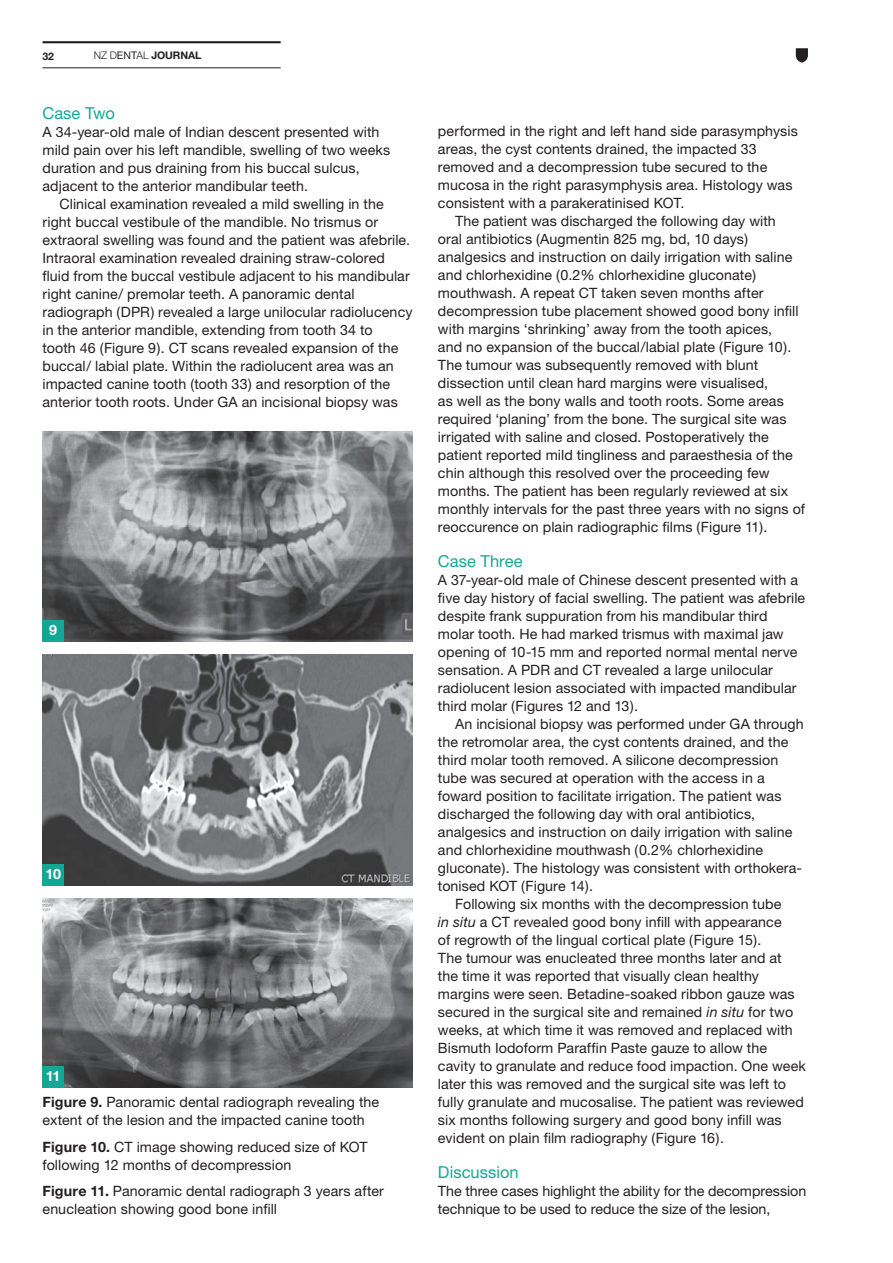
<style>
.page{position:relative;width:893px;height:1263px;background:#fff}
.page>*{position:absolute;margin:0;border:0;box-sizing:border-box;transform-origin:0 0}
.t1{font:16.5px "Helvetica Neue";color:#15a796}
.t2{font:14.25px/18px "Helvetica Neue";letter-spacing:.005em;color:#231f20}
.t3{font:700 14.25px "Helvetica Neue";color:#fff}
.t4{font:700 10.5px "Helvetica Neue";letter-spacing:-.01em;color:#231f20}
.s1{font-weight:300}
.s2{font-weight:400}
.s3{font-weight:700}
.s4{font-style:italic}
</style>
<div class="page">
<img style="left:43px;top:431px;width:369px;height:211px">
<img style="left:43px;top:654px;width:369px;height:231px">
<img style="left:43px;top:898px;width:369px;height:189px">
<div style="left:43px;top:620px;width:21px;height:22px;background:#15a796"></div>
<div style="left:43px;top:864px;width:21px;height:21px;background:#15a796"></div>
<div style="left:43px;top:1066px;width:21px;height:21px;background:#15a796"></div>
<svg style="left:796px;top:48px;width:12px;height:15px"></svg>
<hr style="left:43px;top:68px;width:238px;height:1px;background:#231f20">
<hr style="left:43px;top:41px;width:238px;height:2px;background:#231f20">
<p class="t4" style="left:43px;top:49px;width:13px">32</p>
<p class="t4" style="left:94px;top:48px;width:109px"><span class="s1">NZ D</span><span class="s2">ENT</span><span class="s1">AL</span> JOURNAL</p>
<p class="t1" style="left:43px;top:104px;width:74px">Case Two</p>
<p class="t2" style="left:43px;top:123px;width:349px">A 34-year-old male of Indian descent presented with mild pain over his left mandible, swelling of two weeks duration and pus draining from his buccal sulcus, adjacent to the anterior mandibular teeth.</p>
<p class="t2" style="left:43px;top:195px;width:371px;text-indent:17px">Clinical examination revealed a mild swelling in the right buccal vestibule of the mandible. No trismus or extraoral swelling was found and the patient was afebrile.<br>Intraoral examination revealed draining straw-colored fluid from the buccal vestibule adjacent to his mandibular right canine/ premolar teeth. A panoramic dental radiograph (DPR) revealed a large unilocular radiolucency in the anterior mandible, extending from tooth 34 to<br>tooth 46 (Figure 9). CT scans revealed expansion of the buccal/ labial plate. Within the radiolucent area was an impacted canine tooth (tooth 33) and resorption of the anterior tooth roots. Under GA an incisional biopsy was</p>
<p class="t3" style="left:49px;top:621px;width:9px">9</p>
<p class="t3" style="left:45px;top:865px;width:17px">10</p>
<p class="t3" style="left:46px;top:1067px;width:16px">11</p>
<p class="t2" style="left:43px;top:1093px;width:338px"><span class="s3">Figure 9.</span> Panoramic dental radiograph revealing the extent of the lesion and the impacted canine tooth</p>
<p class="t2" style="left:43px;top:1137px;width:327px"><span class="s3">Figure 10.</span> CT image showing reduced size of KOT following 12 months of decompression</p>
<p class="t2" style="left:43px;top:1182px;width:343px"><span class="s3">Figure 11.</span> Panoramic dental radiograph 3 years after enucleation showing good bone infill</p>
<p class="t2" style="left:438px;top:121px;width:361px">performed in the right and left hand side parasymphysis</p>
<p class="t2" style="left:438px;top:139px;width:320px">areas, the cyst contents drained, the impacted 33</p>
<p class="t2" style="left:438px;top:157px;width:331px">removed and a decompression tube secured to the</p>
<p class="t2" style="left:438px;top:175px;width:356px">mucosa in the right parasymphysis area. Histology was</p>
<p class="t2" style="left:438px;top:193px;width:248px">consistent with a parakeratinised KOT.</p>
<p class="t2" style="left:455px;top:211px;width:322px">The patient was discharged the following day with</p>
<p class="t2" style="left:438px;top:229px;width:312px">oral antibiotics (Augmentin 825 mg, bd, 10 days)</p>
<p class="t2" style="left:438px;top:247px;width:356px">analgesics and instruction on daily irrigation with saline</p>
<p class="t2" style="left:438px;top:265px;width:320px">and chlorhexidine (0.2% chlorhexidine gluconate)</p>
<p class="t2" style="left:438px;top:283px;width:327px">mouthwash. A repeat CT taken seven months after</p>
<p class="t2" style="left:438px;top:301px;width:362px">decompression tube placement showed good bony infill</p>
<p class="t2" style="left:438px;top:319px;width:336px">with margins ‘shrinking’ away from the tooth apices,</p>
<p class="t2" style="left:438px;top:337px;width:355px">and no expansion of the buccal/labial plate (Figure 10).</p>
<p class="t2" style="left:438px;top:355px;width:322px">The tumour was subsequently removed with blunt</p>
<p class="t2" style="left:438px;top:373px;width:332px">dissection until clean hard margins were visualised,</p>
<p class="t2" style="left:438px;top:391px;width:347px">as well as the bony walls and tooth roots. Some areas</p>
<p class="t2" style="left:438px;top:409px;width:350px">required ‘planing’ from the bone. The surgical site was</p>
<p class="t2" style="left:438px;top:427px;width:332px">irrigated with saline and closed. Postoperatively the</p>
<p class="t2" style="left:438px;top:445px;width:356px">patient reported mild tingliness and paraesthesia of the</p>
<p class="t2" style="left:438px;top:463px;width:333px">chin although this resolved over the proceeding few</p>
<p class="t2" style="left:438px;top:481px;width:352px">months. The patient has been regularly reviewed at six</p>
<p class="t2" style="left:438px;top:499px;width:369px">monthly intervals for the past three years with no signs of</p>
<p class="t2" style="left:438px;top:517px;width:331px">reoccurence on plain radiographic films (Figure 11).</p>
<p class="t1" style="left:438px;top:551px;width:86px">Case Three</p>
<p class="t2" style="left:438px;top:570px;width:369px">A 37-year-old male of Chinese descent presented with a five day history of facial swelling. The patient was afebrile despite frank suppuration from his mandibular third molar tooth. He had marked trismus with maximal jaw opening of 10-15 mm and reported normal mental nerve sensation. A PDR and CT revealed a large unilocular radiolucent lesion associated with impacted mandibular third molar (Figures 12 and 13).</p>
<p class="t2" style="left:455px;top:714px;width:350px">An incisional biopsy was performed under GA through</p>
<p class="t2" style="left:438px;top:732px;width:352px">the retromolar area, the cyst contents drained, and the</p>
<p class="t2" style="left:438px;top:750px;width:342px">third molar tooth removed. A silicone decompression</p>
<p class="t2" style="left:438px;top:768px;width:328px">tube was secured at operation with the access in a</p>
<p class="t2" style="left:438px;top:786px;width:345px">foward position to facilitate irrigation. The patient was</p>
<p class="t2" style="left:438px;top:804px;width:319px">discharged the following day with oral antibiotics,</p>
<p class="t2" style="left:438px;top:822px;width:356px">analgesics and instruction on daily irrigation with saline</p>
<p class="t2" style="left:438px;top:840px;width:327px">and chlorhexidine mouthwash (0.2% chlorhexidine</p>
<p class="t2" style="left:438px;top:858px;width:366px">gluconate). The histology was consistent with orthokera-</p>
<p class="t2" style="left:438px;top:876px;width:157px">tonised KOT (Figure 14).</p>
<p class="t2" style="left:455px;top:894px;width:328px">Following six months with the decompression tube</p>
<p class="t2" style="left:438px;top:912px;width:345px"><span class="s4">in situ</span> a CT revealed good bony infill with appearance</p>
<p class="t2" style="left:438px;top:930px;width:325px">of regrowth of the lingual cortical plate (Figure 15).</p>
<p class="t2" style="left:438px;top:948px;width:345px">The tumour was enucleated three months later and at</p>
<p class="t2" style="left:438px;top:966px;width:322px">the time it was reported that visually clean healthy</p>
<p class="t2" style="left:438px;top:984px;width:358px">margins were seen. Betadine-soaked ribbon gauze was</p>
<p class="t2" style="left:438px;top:1002px;width:357px">secured in the surgical site and remained <span class="s4">in situ</span> for two</p>
<p class="t2" style="left:438px;top:1020px;width:356px">weeks, at which time it was removed and replaced with</p>
<p class="t2" style="left:438px;top:1038px;width:331px">Bismuth Iodoform Paraffin Paste gauze to allow the</p>
<p class="t2" style="left:438px;top:1056px;width:369px">cavity to granulate and reduce food impaction. One week</p>
<p class="t2" style="left:438px;top:1074px;width:349px">later this was removed and the surgical site was left to</p>
<p class="t2" style="left:438px;top:1092px;width:367px">fully granulate and mucosalise. The patient was reviewed</p>
<p class="t2" style="left:438px;top:1110px;width:345px">six months following surgery and good bony infill was</p>
<p class="t2" style="left:438px;top:1128px;width:287px">evident on plain film radiography (Figure 16).</p>
<p class="t1" style="left:438px;top:1162px;width:82px">Discussion</p>
<p class="t2" style="left:438px;top:1181px;width:370px">The three cases highlight the ability for the decompression technique to be used to reduce the size of the lesion,</p>
</div>
